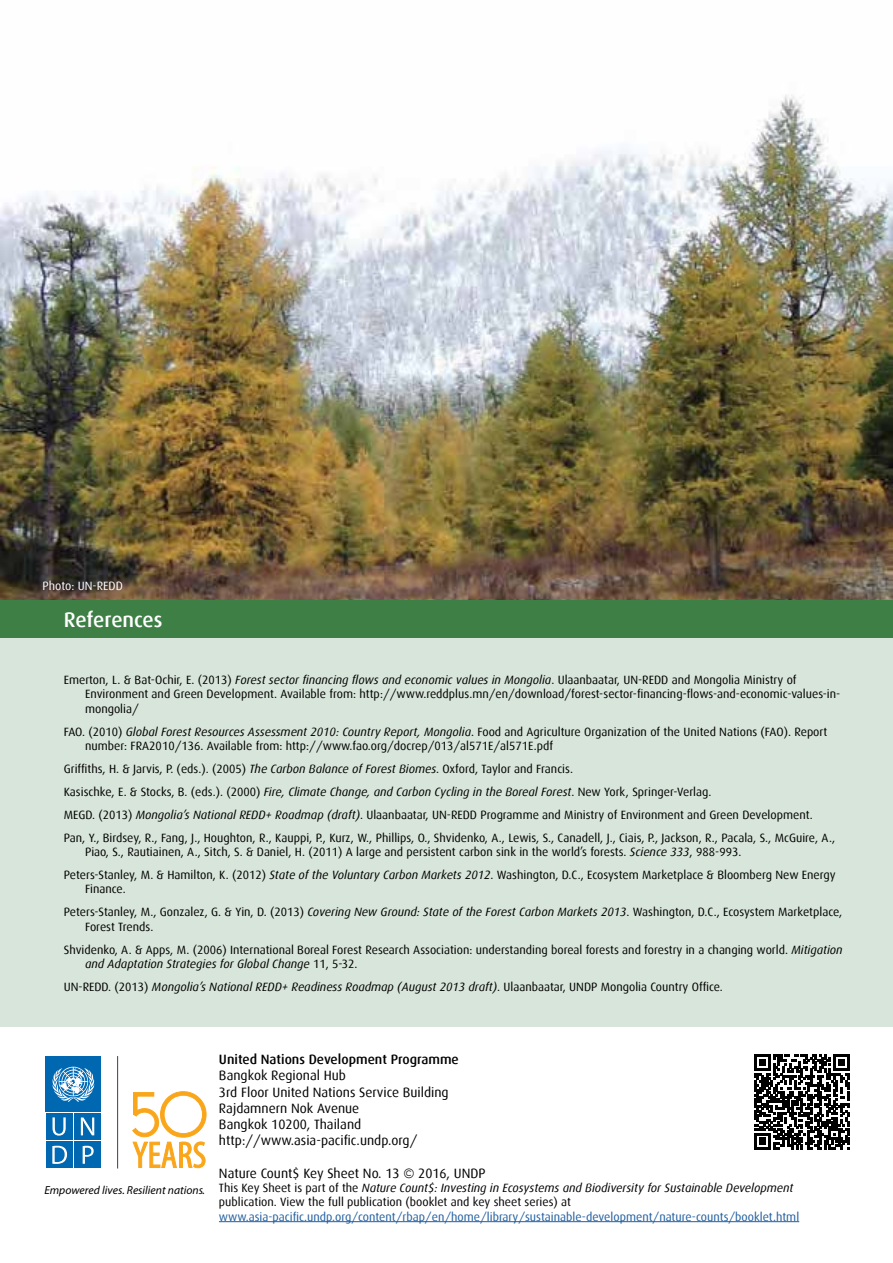
<style>
.page{position:relative;width:893px;height:1263px;background:#fff}
.page>*{position:absolute;margin:0;border:0;box-sizing:border-box;transform-origin:0 0}
.t1{font:500 21px "Dax";letter-spacing:-.005em;color:#fff}
.t2{font:13.5px/16.2px "Dax";color:#000}
.t3{font:500 13.5px "Dax";color:#000}
.t4{font:12px/23px "Dax";color:#000}
.t5{font:italic 12px/23px "Dax";color:#000}
.t6{font:12px "Dax";color:#215e9e}
.t7{font:12px "Dax";color:#fff}
.t8{font:italic 11.7px "Myriad Pro";color:#000}
.t9{font:italic 10.2px "Myriad Pro";color:#000}
.t10{font:italic 9.6px "Myriad Pro";color:#000}
.s1{font-style:italic}
.s2{font-style:normal}
</style>
<div class="page">
<div style="left:0;top:638px;width:893px;height:389px;background:#d8e5da"></div>
<div style="left:0;top:600px;width:893px;height:38px;background:#3e7f45"></div>
<svg style="left:45px;top:1056px;width:162px;height:113px"></svg>
<hr style="left:219px;top:1221px;width:580px;height:1px;background:#215e9e">
<img style="left:0;top:94px;width:893px;height:506px">
<svg style="left:754px;top:1149px;width:96px;height:1px"></svg>
<svg style="left:754px;top:1054px;width:96px;height:95px"></svg>
<p class="t7" style="left:43px;top:579px;width:82px">Photo: UN-REDD</p>
<h1 class="t1" style="left:64px;top:608px;width:100px">References</h1>
<p class="t4" style="left:85px;top:673px;width:757px;line-height:14.4px;text-indent:-21px">Emerton, L. &amp; Bat-Ochir, E. (2013) <span class="s1">Forest sector financing flows and economic values in Mongolia</span>. Ulaanbaatar, UN-REDD and Mongolia Ministry of<br>Environment and Green Development. Available from: http://www.reddplus.mn/en/download/forest-sector-financing-flows-and-economic-values-in&shy;mongolia/</p>
<p class="t4" style="left:85px;top:724px;width:744px;line-height:14.4px;text-indent:-21px">FAO. (2010) <span class="s1">Global Forest Resources Assessment 2010: Country Report, Mongolia</span>. Food and Agriculture Organization of the United Nations (FAO). Report number: FRA2010/136. Available from: http://www.fao.org/docrep/013/al571E/al571E.pdf</p>
<p class="t4" style="left:64px;top:757px;width:773px">Griffiths, H. &amp; Jarvis, P. (eds.). (2005) <span class="s1">The Carbon Balance of Forest Biomes</span>. Oxford, Taylor and Francis.<br>Kasischke, E. &amp; Stocks, B. (eds.). (2000) <span class="s1">Fire, Climate Change, and Carbon Cycling in the Boreal Forest</span>. New York, Springer-Verlag.<br>MEGD. (2013) <span class="s1">Mongolia’s National REDD+ Roadmap (draft)</span>. Ulaanbaatar, UN-REDD Programme and Ministry of Environment and Green Development.<br>Pan, Y., Birdsey, R., Fang, J., Houghton, R., Kauppi, P., Kurz, W., Phillips, O., Shvidenko, A., Lewis, S., Canadell, J., Ciais, P., Jackson, R., Pacala, S., McGuire, A.,</p>
<p class="t4" style="left:64px;top:840px;width:773px;text-indent:21px">Piao, S., Rautiainen, A., Sitch, S. &amp; Daniel, H. (2011) A large and persistent carbon sink in the world’s forests. <span class="s1">Science 333</span>, 988-993.<br>Peters-Stanley, M. &amp; Hamilton, K. (2012) <span class="s1">State of the Voluntary Carbon Markets 2012</span>. Washington, D.C., Ecosystem Marketplace &amp; Bloomberg New Energy</p>
<p class="t4" style="left:64px;top:878px;width:780px;text-indent:21px">Finance.<br>Peters-Stanley, M., Gonzalez, G. &amp; Yin, D. (2013) <span class="s1">Covering New Ground: State of the Forest Carbon Markets 2013</span>. Washington, D.C., Ecosystem Marketplace,</p>
<p class="t4" style="left:64px;top:915px;width:780px;text-indent:21px">Forest Trends.<br>Shvidenko, A. &amp; Apps, M. (2006) International Boreal Forest Research Association: understanding boreal forests and forestry in a changing world. <span class="s1">Mitigation</span></p>
<p class="t5" style="left:64px;top:952px;width:661px;text-indent:21px">and Adaptation Strategies for Global Change <span class="s2">11, 5-32.<br>UN-REDD. (2013)</span> Mongolia’s National REDD+ Readiness Roadmap (August 2013 draft)<span class="s2">. Ulaanbaatar, UNDP Mongolia Country Office.</span></p>
<p class="t3" style="left:219px;top:1052px;width:241px">United Nations Development Programme</p>
<p class="t2" style="left:219px;top:1068px;width:231px">Bangkok Regional Hub<br>3rd Floor United Nations Service Building<br>Rajdamnern Nok Avenue<br>Bangkok 10200, Thailand http://www.asia-pacific.undp.org/</p>
<p class="t2" style="left:219px;top:1165px;width:268px">Nature Count$ Key Sheet No. 13 © 2016, UNDP</p>
<p class="t4" style="left:219px;top:1181px;width:576px;line-height:14.4px">This Key Sheet is part of the <span class="s1">Nature Count$: Investing in Ecosystems and Biodiversity for Sustainable Development </span>publication. View the full publication (booklet and key sheet series) at</p>
<p class="t6" style="left:219px;top:1210px;width:582px">www.asia-pacific.undp.org/content/rbap/en/home/library/sustainable-development/nature-counts/booklet.html</p>
<p class="t8" style="left:44px;top:1182px;width:162px">Empowered lives. Resilient nations.</p>
<p class="t10" style="left:261px;top:1183px;width:157px">Al servicio de las personas y las naciones.</p>
<p class="t9" style="left:480px;top:1181px;width:150px">Au service des peuples et des nations.</p>
</div>
